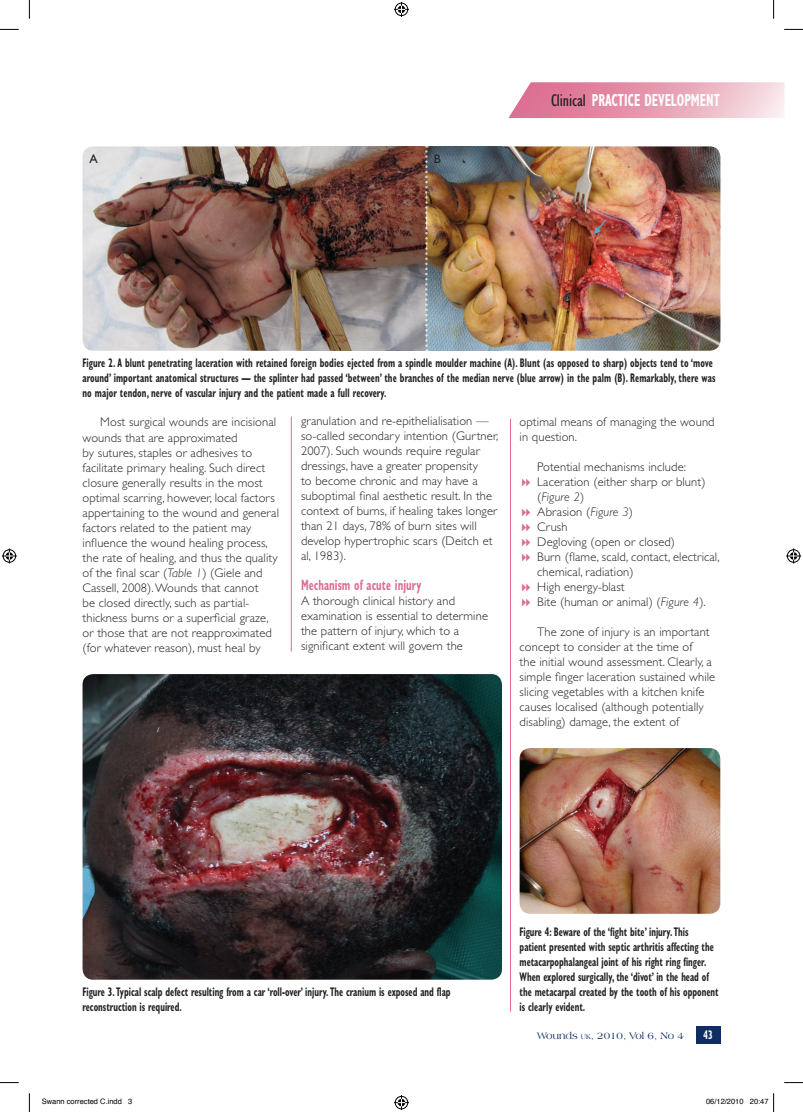
<style>
.page{position:relative;width:803px;height:1112px;background:#fff}
.page>*{position:absolute;margin:0;border:0;box-sizing:border-box;transform-origin:0 0}
.t1{font:700 condensed 17.5px "Gill Sans";color:#fff;scale:.7 1}
.A_Header{font:700 condensed 15px "Gill Sans";letter-spacing:.01em;color:#dc6c90;scale:.7 1}
.Body_text{font:300 12.5px/15px "Gill Sans";letter-spacing:.01em;color:#231f20}
.t2{font:700 condensed 12.5px/15px "Gill Sans";color:#231f20;scale:.7 1}
.bullet{font:300 12.5px/15px "Gill Sans";letter-spacing:.01em;color:#231f20}
.First_para{font:300 12.5px/15px "Gill Sans";letter-spacing:.01em;color:#231f20}
.t3{font:700 condensed 12.5px "Gill Sans";color:#fff;scale:.7 1}
.Body_text-2{font:12.5px "Gill Sans";color:#231f20}
.t4{font:10px "Americana BT";color:#0f2d65}
.t5{font:7.5px "Helvetica";color:#000}
.s1{font-weight:400;color:#231f20}
.s2{font-style:italic}
.s3{font-size:7px}
</style>
<div class="page">
<svg style="left:508px;top:82px;width:276px;height:36px;background:#e8a5b8"></svg>
<div style="left:696px;top:1025px;width:24px;height:18px;background:#0f2d65"></div>
<hr style="left:510px;top:418px;width:1px;height:593px;background:#dc6c90">
<img style="left:83px;top:674px;width:419px;height:305px">
<hr style="left:291px;top:416px;width:1px;height:235px;background:#dc6c90">
<img style="left:83px;top:146px;width:637px;height:204px">
<img style="left:301px;top:146px;width:201px;height:204px">
<svg style="left:425px;top:146px;width:3px;height:205px"></svg>
<img style="left:519px;top:748px;width:201px;height:165px">
<svg style="left:0;top:29px;width:19px;height:1px"></svg>
<svg style="left:784px;top:29px;width:19px;height:1px"></svg>
<svg style="left:0;top:1082px;width:19px;height:1px"></svg>
<svg style="left:784px;top:1082px;width:19px;height:1px"></svg>
<svg style="left:29px;top:0;width:1px;height:19px"></svg>
<svg style="left:29px;top:1093px;width:1px;height:18px"></svg>
<svg style="left:773px;top:0;width:1px;height:19px"></svg>
<svg style="left:394px;top:2px;width:15px;height:15px"></svg>
<svg style="left:394px;top:1095px;width:15px;height:14px"></svg>
<svg style="left:2px;top:548px;width:15px;height:15px"></svg>
<svg style="left:786px;top:548px;width:15px;height:15px"></svg>
<svg style="left:773px;top:1093px;width:1px;height:18px"></svg>
<p class="Body_text-2" style="left:90px;top:151px;width:10px">A</p>
<p class="Body_text-2" style="left:434px;top:151px;width:9px">B</p>
<p class="t1" style="left:551px;top:90px;width:243px"><span class="s1">Clinical</span> PRACTICE DEVELOPMENT</p>
<p class="t1" style="left:540px;top:90px;width:243px"><span class="s1">Clin cal</span> PRACTICE DEV LOPMENT</p>
<p class="t2" style="left:83px;top:355px;width:906px">Figure 2. A blunt penetrating laceration with retained foreign bodies ejected from a spindle moulder machine (A). Blunt (as opposed to sharp) objects tend to ‘move around’ important anatomical structures — the splinter had passed ‘between’ the branches of the median nerve (blue arrow) in the palm (B). Remarkably, there was no major tendon, nerve of vascular injury and the patient made a full recovery.</p>
<p class="First_para" style="left:519px;top:414px;width:197px">optimal means of managing the wound in question.</p>
<p class="Body_text" style="left:537px;top:459px;width:150px">Potential mechanisms include:</p>
<p class="bullet" style="left:537px;top:474px;width:170px">Laceration (either sharp or blunt) (<span class="s2">Figure 2</span>)</p>
<p class="bullet" style="left:537px;top:504px;width:97px">Abrasion (<span class="s2">Figure 3</span>)</p>
<p class="bullet" style="left:537px;top:519px;width:32px">Crush</p>
<p class="bullet" style="left:537px;top:534px;width:139px">Degloving (open or closed)</p>
<p class="bullet" style="left:537px;top:549px;width:184px">Burn (flame, scald, contact, electrical, chemical, radiation)</p>
<p class="bullet" style="left:537px;top:579px;width:89px">High energy-blast</p>
<p class="bullet" style="left:537px;top:594px;width:170px">Bite (human or animal) (<span class="s2">Figure 4</span>).</p>
<p class="Body_text" style="left:519px;top:624px;width:197px;text-indent:18px">The zone of injury is an important concept to consider at the time of<br>the initial wound assessment. Clearly, a simple finger laceration sustained while slicing vegetables with a kitchen knife causes localised (although potentially disabling) damage, the extent of</p>
<p class="Body_text" style="left:83px;top:415px;width:198px;text-indent:18px">Most surgical wounds are incisional wounds that are approximated<br>by sutures, staples or adhesives to facilitate primary healing. Such direct closure generally results in the most optimal scarring, however, local factors appertaining to the wound and general factors related to the patient may influence the wound healing process, the rate of healing, and thus the quality of the final scar (<span class="s2">Table 1</span>) (Giele and Cassell, 2008). Wounds that cannot<br>be closed directly, such as partial&shy;thickness burns or a superficial graze, or those that are not reapproximated (for whatever reason), must heal by</p>
<p class="Body_text" style="left:301px;top:413px;width:199px">granulation and re-epithelialisation — so-called secondary intention (Gurtner, 2007). Such wounds require regular dressings, have a greater propensity<br>to become chronic and may have a suboptimal final aesthetic result. In the context of burns, if healing takes longer than 21 days, 78% of burn sites will develop hypertrophic scars (Deitch et al, 1983).</p>
<p class="A_Header" style="left:301px;top:576px;width:173px">Mechanism of acute injury</p>
<p class="First_para" style="left:301px;top:593px;width:188px">A thorough clinical history and examination is essential to determine the pattern of injury, which to a significant extent will govern the</p>
<p class="t2" style="left:83px;top:984px;width:527px">Figure 3. Typical scalp defect resulting from a car ‘roll-over’ injury. The cranium is exposed and flap reconstruction is required.</p>
<p class="t2" style="left:519px;top:924px;width:286px">Figure 4: Beware of the ‘fight bite’ injury. This<br>patient presented with septic arthritis affecting the metacarpophalangeal joint of his right ring finger.<br>When explored surgically, the ‘divot’ in the head of the metacarpal created by the tooth of his opponent is clearly evident.</p>
<p class="t4" style="left:537px;top:1029px;width:148px">Wounds <span class="s3">uk</span>, 2010, Vol 6, No 4</p>
<p class="t3" style="left:703px;top:1027px;width:15px">43</p>
<p class="t5" style="left:42px;top:1095px;width:92px">Swann corrected C.indd 3</p>
<p class="t5" style="left:706px;top:1095px;width:64px">06/12/2010 20:47</p>
</div>
